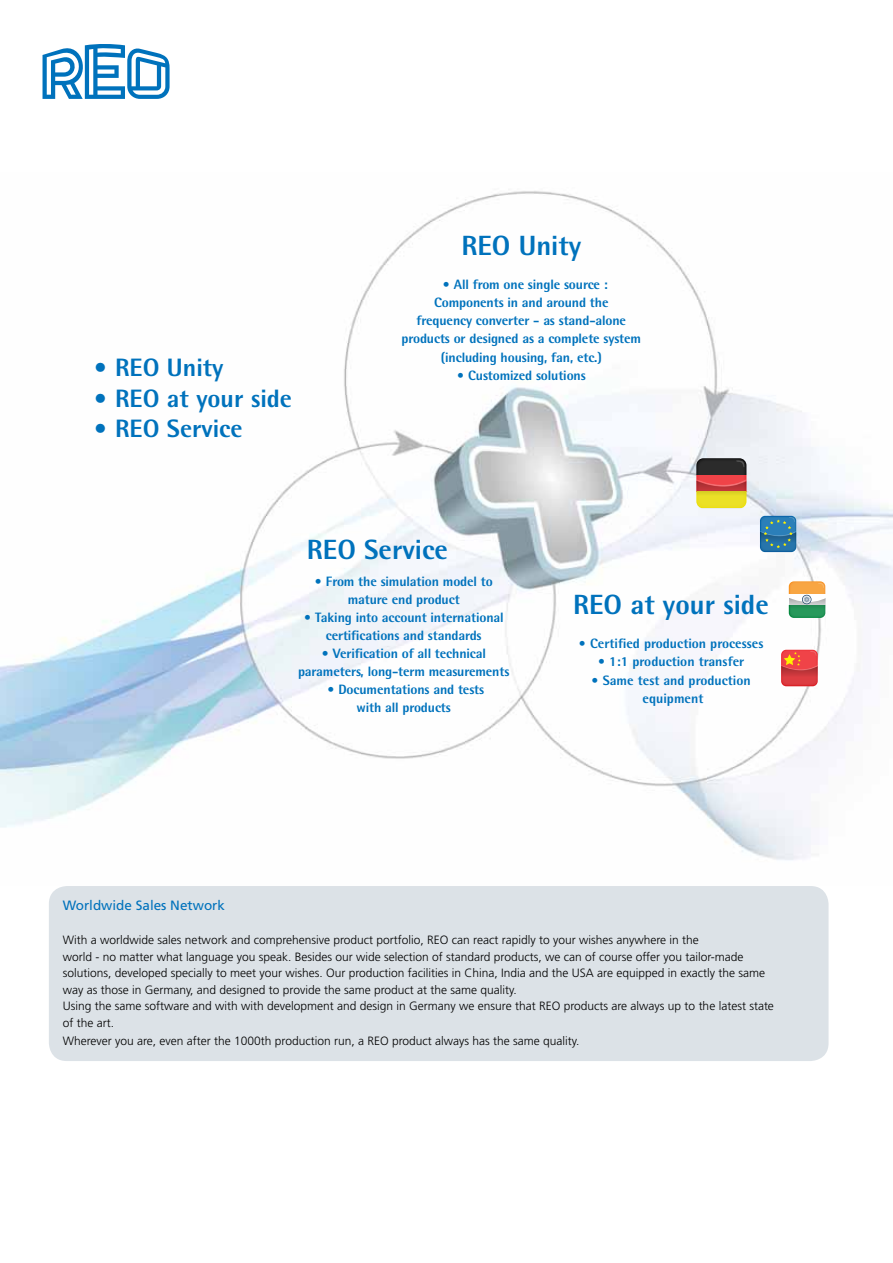
<style>
.page{position:relative;width:893px;height:1263px;background:#fff}
.page>*{position:absolute;margin:0;border:0;box-sizing:border-box;transform-origin:0 0}
.t1{font:800 27.9px "Rotis Semi Sans";color:#0072bc}
.t2{font:800 25.2px "Rotis Semi Sans";color:#0072bc}
.t3{font:800 13.65px/18.1px "Rotis Semi Sans";letter-spacing:-.01em;color:#0072bc;text-align:center}
.t4{font:13.5px "Frutiger";color:#0072bc}
.t5{font:300 12px/16.5px "Frutiger";color:#000}
</style>
<div class="page">
<svg style="left:43px;top:44px;width:127px;height:55px"></svg>
<img style="left:0;top:191px;width:893px;height:669px">
<div style="left:49px;top:886px;width:779px;height:175px;background:#dce2e7;border-radius:18px"></div>
<img style="left:696px;top:457px;width:54px;height:54px">
<svg style="left:696px;top:458px;width:50px;height:50px"></svg>
<div style="left:696px;top:458px;width:51px;height:50px;border:1px solid #000;border-radius:7px"></div>
<svg style="left:696px;top:479px;width:50px;height:30px"></svg>
<svg style="left:736px;top:460px;width:9px;height:7px"></svg>
<img style="left:759px;top:515px;width:40px;height:39px">
<div style="left:760px;top:516px;width:36px;height:36px;border:1px solid #000;border-radius:5px"></div>
<svg style="left:760px;top:517px;width:36px;height:35px"></svg>
<img style="left:788px;top:581px;width:40px;height:38px">
<svg style="left:789px;top:581px;width:37px;height:37px"></svg>
<div style="left:789px;top:581px;width:37px;height:37px;border:1px solid #000;border-radius:5px"></div>
<svg style="left:818px;top:583px;width:6px;height:5px"></svg>
<svg style="left:789px;top:595px;width:37px;height:23px"></svg>
<img style="left:781px;top:649px;width:38px;height:38px">
<div style="left:781px;top:649px;width:37px;height:37px;border:1px solid #000;border-radius:5px"></div>
<svg style="left:781px;top:651px;width:37px;height:35px"></svg>
<h1 class="t1" style="left:461px;top:228px;width:121px">REO Unity</h1>
<p class="t3" style="left:402px;top:275px;width:241px">• All from one single source :<br>Components in and around the<br>frequency converter - as stand-alone products or designed as a complete system (including housing, fan, etc.)</p>
<h2 class="t2" style="left:94px;top:352px;width:131px">• REO Unity</h2>
<p class="t3" style="left:457px;top:366px;width:130px">• Customized solutions</p>
<h2 class="t2" style="left:94px;top:382px;width:200px">• REO at your side</h2>
<h2 class="t2" style="left:94px;top:412px;width:150px">• REO Service</h2>
<h1 class="t1" style="left:307px;top:531px;width:142px">REO Service</h1>
<p class="t3" style="left:315px;top:572px;width:180px">• From the simulation model to mature end product</p>
<p class="t3" style="left:304px;top:608px;width:201px">• Taking into account international certifications and standards</p>
<p class="t3" style="left:298px;top:644px;width:213px">• Verification of all technical parameters, long-term measurements</p>
<p class="t3" style="left:327px;top:680px;width:159px">• Documentations and tests with all products</p>
<h1 class="t1" style="left:573px;top:587px;width:197px">REO at your side</h1>
<p class="t3" style="left:579px;top:634px;width:186px">• Certified production processes</p>
<p class="t3" style="left:598px;top:652px;width:148px">• 1:1 production transfer</p>
<p class="t3" style="left:591px;top:671px;width:161px">• Same test and production equipment</p>
<p class="t4" style="left:63px;top:897px;width:164px">Worldwide Sales Network</p>
<p class="t5" style="left:63px;top:932px;width:713px">With a worldwide sales network and comprehensive product portfolio, REO can react rapidly to your wishes anywhere in the<br>world - no matter what language you speak. Besides our wide selection of standard products, we can of course offer you tailor-made solutions, developed specially to meet your wishes. Our production facilities in China, India and the USA are equipped in exactly the same way as those in Germany, and designed to provide the same product at the same quality.<br>Using the same software and with with development and design in Germany we ensure that REO products are always up to the latest state of the art.</p>
<p class="t5" style="left:63px;top:1033px;width:518px">Wherever you are, even after the 1000th production run, a REO product always has the same quality.</p>
</div>
